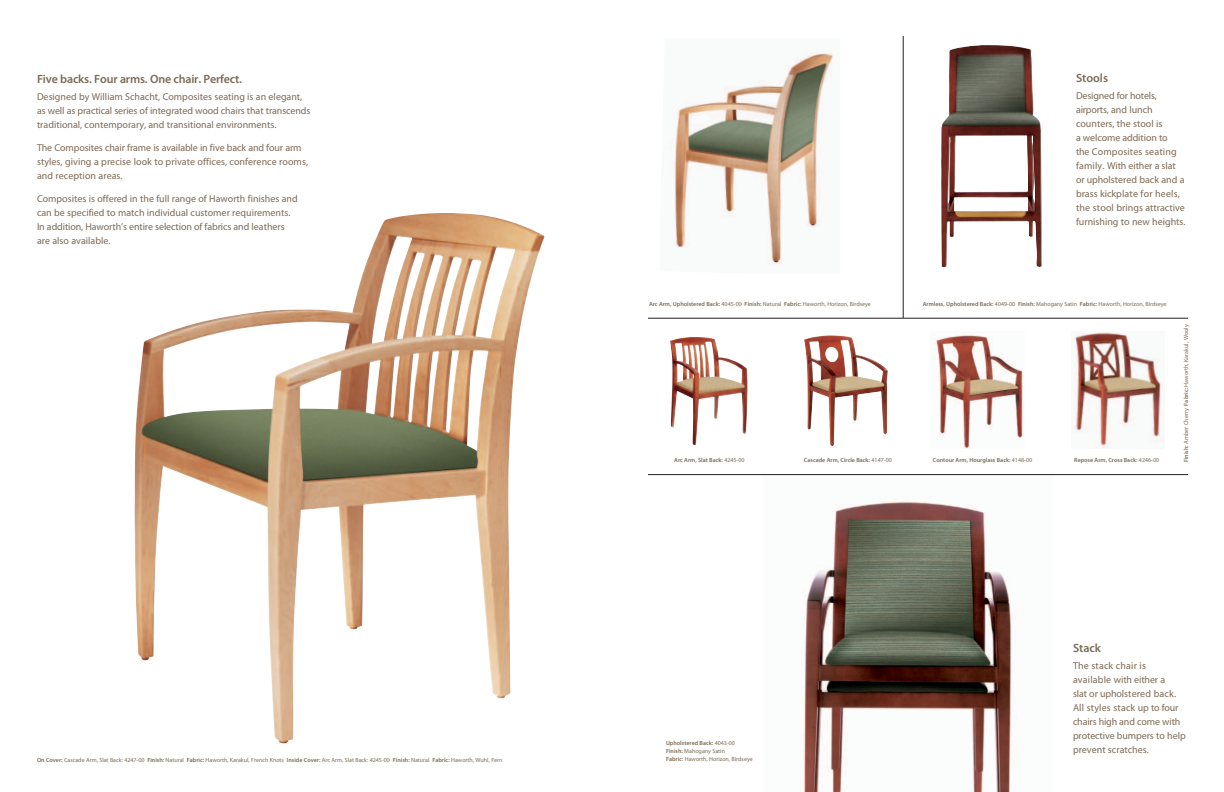
<style>
.page{position:relative;width:1224px;height:792px;background:#fff}
.page>*{position:absolute;margin:0;border:0;box-sizing:border-box;transform-origin:0 0}
.t1{font:600 12px "Myriad Pro";letter-spacing:-.015em;color:#7d6a56}
.t2{font:10px/14px "Myriad Pro";color:#7d6a56}
.t3{font:6px/8px "Myriad Pro";color:#7d6a56}
.t4{font:600 6px "Myriad Pro";color:#7d6a56}
.s1{font-weight:600}
.s2{font-weight:400}
</style>
<div class="page">
<img style="left:670px;top:337px;width:78px;height:108px">
<img style="left:804px;top:335px;width:84px;height:111px">
<img style="left:934px;top:335px;width:89px;height:113px">
<img style="left:1073px;top:332px;width:91px;height:116px">
<img style="left:763px;top:475px;width:289px;height:317px">
<img style="left:134px;top:213px;width:411px;height:531px">
<hr style="left:648px;top:474px;width:540px;height:1px;background:#231f20">
<img style="left:941px;top:45px;width:101px;height:223px">
<img style="left:670px;top:53px;width:164px;height:211px">
<hr style="left:648px;top:318px;width:540px;height:1px;background:#231f20">
<hr style="left:903px;top:36px;width:1px;height:282px;background:#231f20">
<p class="t1" style="left:37px;top:72px;width:206px">Five backs. Four arms. One chair. Perfect.</p>
<p class="t2" style="left:37px;top:90px;width:275px">Designed by William Schacht, Composites seating is an elegant, as well as practical series of integrated wood chairs that transcends traditional, contemporary, and transitional environments.</p>
<p class="t2" style="left:37px;top:141px;width:273px">The Composites chair frame is available in five back and four arm styles, giving a precise look to private offices, conference rooms, and reception areas.</p>
<p class="t2" style="left:37px;top:192px;width:262px">Composites is offered in the full range of Haworth finishes and can be specified to match individual customer requirements.<br>In addition, Haworth’s entire selection of fabrics and leathers are also available.</p>
<p class="t3" style="left:37px;top:756px;width:467px"><span class="s1">On Cover:</span> Cascade Arm, Slat Back: 4247-00 <span class="s1">Finish:</span> Natural <span class="s1">Fabric:</span> Haworth, Karakul, French Knots <span class="s1">Inside Cover:</span> Arc Arm, Slat Back: 4245-00 <span class="s1">Finish:</span> Natural <span class="s1">Fabric:</span> Haworth, Wuhl, Fern</p>
<p class="t3" style="left:649px;top:300px;width:223px"><span class="s1">Arc Arm, Upholstered Back:</span> 4045-00 <span class="s1">Finish:</span> Natural <span class="s1">Fabric:</span> Haworth, Horizon, Birdseye</p>
<p class="t1" style="left:1076px;top:71px;width:34px">Stools</p>
<p class="t2" style="left:1076px;top:89px;width:111px">Designed for hotels, airports, and lunch counters, the stool is<br>a welcome addition to<br>the Composites seating family. With either a slat or upholstered back and a brass kickplate for heels, the stool brings attractive furnishing to new heights.</p>
<p class="t3" style="left:923px;top:300px;width:245px"><span class="s1">Armless, Upholstered Back:</span> 4049-00 <span class="s1">Finish:</span> Mahogany Satin <span class="s1">Fabric:</span> Haworth, Horizon, Birdseye</p>
<p class="t4" style="left:674px;top:456px;width:72px">Arc Arm, Slat Back: <span class="s2">4245-00</span></p>
<p class="t4" style="left:804px;top:456px;width:89px">Cascade Arm, Circle Back: <span class="s2">4147-00</span></p>
<p class="t4" style="left:933px;top:456px;width:101px">Contour Arm, Hourglass Back: <span class="s2">4148-00</span></p>
<p class="t4" style="left:1074px;top:456px;width:86px">Repose Arm, Cross Back: <span class="s2">4246-00</span></p>
<p class="t3" style="left:1182px;top:462px;width:139px;rotate:-90deg"><span class="s1">Finish:</span> Amber Cherry <span class="s1">Fabric:</span> Haworth, Karakul, Wooly</p>
<p class="t3" style="left:666px;top:739px;width:88px"><span class="s1">Upholstered Back:</span> 4043-00<br><span class="s1">Finish:</span> Mahogany Satin<br><span class="s1">Fabric:</span> Haworth, Horizon, Birdseye</p>
<p class="t1" style="left:1073px;top:641px;width:30px">Stack</p>
<p class="t2" style="left:1073px;top:659px;width:114px">The stack chair is available with either a<br>slat or upholstered back.<br>All styles stack up to four chairs high and come with protective bumpers to help prevent scratches.</p>
</div>
